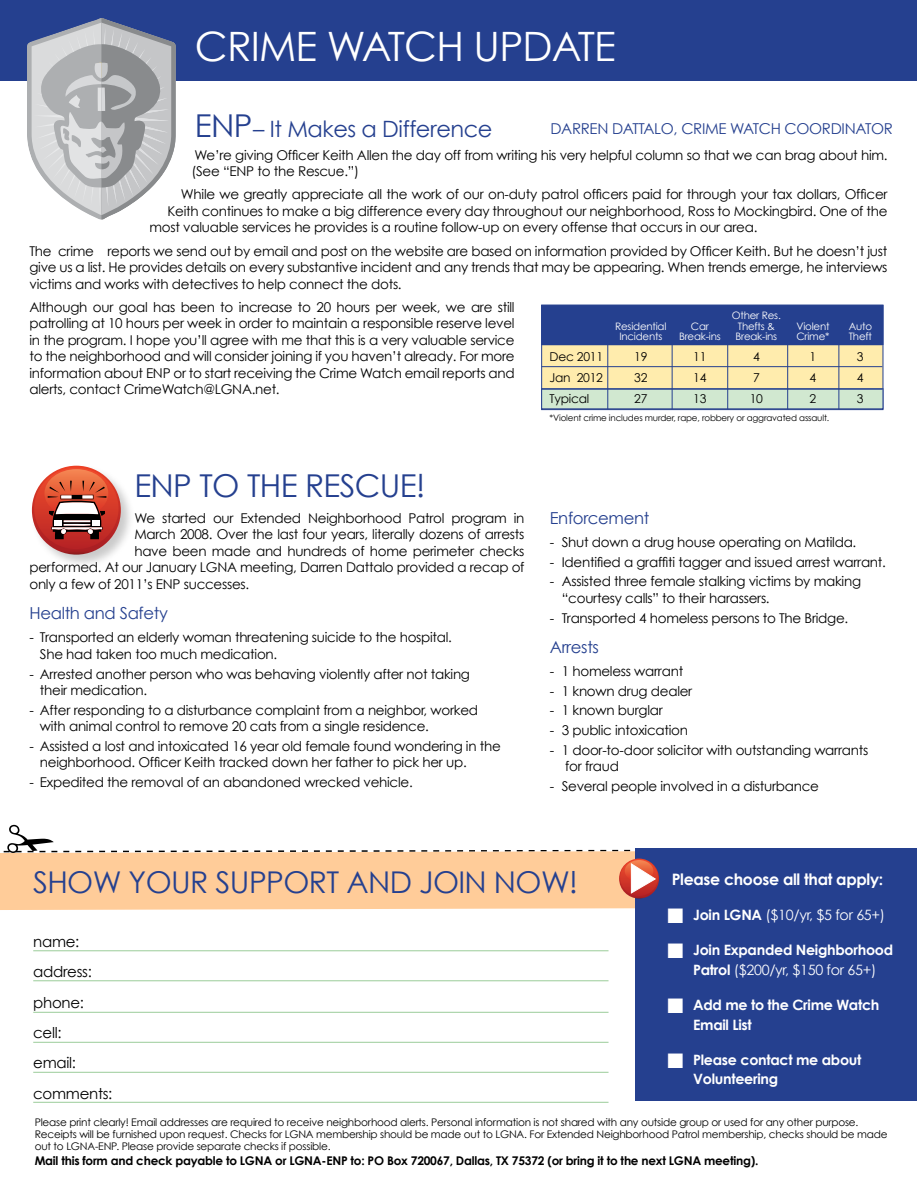
<style>
.page{position:relative;width:917px;height:1188px;background:#fff}
.page>*{position:absolute;margin:0;border:0;box-sizing:border-box;transform-origin:0 0}
.t1{font:40.5px "Century Gothic";color:#fff}
.t2{font:31.5px "Century Gothic";color:#25408f}
.t3{font:30px "Century Gothic";letter-spacing:-.02em;color:#25408f}
.t4{font:22.5px "Century Gothic";letter-spacing:-.02em;color:#25408f}
.t5{font:16.5px "Century Gothic";letter-spacing:-.02em;color:#25408f}
.t6{font:700 15.75px "Century Gothic";letter-spacing:-.02em;color:#fff}
.t7{font:15px/30.3px "Century Gothic";letter-spacing:-.02em;color:#000}
.t8{font:15px "Century Gothic";letter-spacing:-.02em;color:#25408f}
.t9{font:700 14.25px/19.5px "Century Gothic";letter-spacing:-.02em;color:#fff}
.t10{font:14.25px "Century Gothic";letter-spacing:-.02em;color:#fff}
.t11{font:13.5px/16.5px "Century Gothic";letter-spacing:-.02em;color:#000}
.t12{font:12.15px "Century Gothic";letter-spacing:-.02em;color:#000}
.t13{font:700 12px "Century Gothic";letter-spacing:-.02em;color:#000}
.t14{font:10.5px/12px "Century Gothic";letter-spacing:-.02em;color:#000}
.t15{font:10.2px "Century Gothic";letter-spacing:-.02em;color:#fff}
.t16{font:8.7px "Century Gothic";letter-spacing:-.02em;color:#000}
.s1{font-size:31.5px}
.s2{font-weight:700}
.s3{font-weight:400}
</style>
<div class="page">
<div style="left:0;top:853px;width:636px;height:57px;background:#fc9"></div>
<hr style="left:33px;top:951px;width:575px;height:1px;background:#9acc99">
<hr style="left:33px;top:981px;width:575px;height:1px;background:#9acc99">
<hr style="left:33px;top:1012px;width:575px;height:1px;background:#9acc99">
<hr style="left:33px;top:1042px;width:575px;height:1px;background:#9acc99">
<hr style="left:33px;top:1072px;width:575px;height:1px;background:#9acc99">
<hr style="left:33px;top:1102px;width:575px;height:1px;background:#9acc99">
<div style="left:636px;top:848px;width:281px;height:253px;background:#25408f"></div>
<svg style="left:619px;top:859px;width:40px;height:39px"></svg>
<svg style="left:620px;top:859px;width:38px;height:37px"></svg>
<div style="left:0;top:0;width:917px;height:81px;background:#25408f"></div>
<svg style="left:27px;top:18px;width:149px;height:202px"></svg>
<div style="left:30px;top:464px;width:105px;height:105px;background:#000;opacity:.21"></div>
<svg style="left:32px;top:466px;width:89px;height:89px"></svg>
<svg style="left:34px;top:468px;width:85px;height:81px"></svg>
<div style="left:541px;top:305px;width:342px;height:105px;background:#ffecad;border:1px solid #25408f"></div>
<div style="left:541px;top:388px;width:342px;height:21px;background:#d1e8d0;border:1px solid #25408f"></div>
<hr style="left:607px;top:306px;width:1px;height:103px;background:#25408f">
<hr style="left:672px;top:306px;width:1px;height:103px;background:#25408f">
<hr style="left:727px;top:306px;width:1px;height:103px;background:#25408f">
<hr style="left:787px;top:306px;width:1px;height:103px;background:#25408f">
<hr style="left:838px;top:306px;width:1px;height:103px;background:#25408f">
<div style="left:541px;top:305px;width:342px;height:40px;background:#25408f"></div>
<hr style="left:542px;top:366px;width:340px;height:1px;background:#25408f">
<hr style="left:542px;top:389px;width:340px;height:1px;background:#25408f">
<svg style="left:3px;top:848px;width:633px;height:5px"></svg>
<h1 class="t1" style="left:195px;top:22px;width:160px">crimewatch</h1>
<h1 class="t1" style="left:474px;top:22px;width:24px">update</h1>
<h3 class="t4" style="left:195px;top:115px;width:299px"><span class="s1">ENP</span> – It Makes a Difference</h3>
<p class="t8" style="left:550px;top:119px;width:344px">DARREN DATTALO, CRIME WATCH COORDINATOR</p>
<p class="t11" style="left:191px;top:146px;width:698px">We’re giving Officer Keith Allen the day off from writing his very helpful column so that we can brag about him. (See “ENP to the Rescue.”)</p>
<p class="t11" style="left:181px;top:186px;width:708px">While we greatly appreciate all the work of our on-duty patrol officers paid for through your tax dollars, Officer</p>
<p class="t11" style="left:167px;top:203px;width:722px">Keith continues to make a big difference every day throughout our neighborhood, Ross to Mockingbird. One of the</p>
<p class="t11" style="left:149px;top:219px;width:609px">most valuable services he provides is a routine follow-up on every offense that occurs in our area.</p>
<p class="t11" style="left:29px;top:242px;width:859px;text-align:justify">The crime reports we send out by email and post on the website are based on information provided by Officer Keith. But he doesn’t just give us a list. He provides details on every substantive incident and any trends that may be appearing. When trends emerge, he interviews victims and works with detectives to help connect the dots.</p>
<p class="t11" style="left:29px;top:299px;width:487px;text-align:justify">Although our goal has been to increase to 20 hours per week, we are still patrolling at 10 hours per week in order to maintain a responsible reserve level in the program. I hope you’ll agree with me that this is a very valuable service to the neighborhood and will consider joining if you haven’t already. For more information about ENP or to start receiving the Crime Watch email reports and alerts, contact CrimeWatch@LGNA.net.</p>
<p class="t15" style="left:732px;top:310px;width:51px">Other Res.</p>
<p class="t15" style="left:615px;top:320px;width:53px">Residential</p>
<p class="t15" style="left:691px;top:320px;width:19px">Car</p>
<p class="t15" style="left:738px;top:320px;width:39px">Thefts &amp;</p>
<p class="t15" style="left:796px;top:320px;width:35px">Violent</p>
<p class="t15" style="left:849px;top:320px;width:25px">Auto</p>
<p class="t15" style="left:619px;top:330px;width:44px">Incidents</p>
<p class="t15" style="left:679px;top:330px;width:43px">Break-ins</p>
<p class="t15" style="left:735px;top:330px;width:43px">Break-ins</p>
<p class="t15" style="left:796px;top:330px;width:35px">Crime*</p>
<p class="t15" style="left:849px;top:330px;width:25px">Theft</p>
<p class="t12" style="left:549px;top:349px;width:55px">Dec 2011</p>
<p class="t12" style="left:634px;top:349px;width:15px">19</p>
<p class="t12" style="left:693px;top:349px;width:15px">11</p>
<p class="t12" style="left:753px;top:349px;width:8px">4</p>
<p class="t12" style="left:809px;top:349px;width:8px">1</p>
<p class="t12" style="left:857px;top:349px;width:8px">3</p>
<p class="t12" style="left:549px;top:370px;width:55px">Jan 2012</p>
<p class="t12" style="left:634px;top:370px;width:15px">32</p>
<p class="t12" style="left:693px;top:370px;width:15px">14</p>
<p class="t12" style="left:753px;top:370px;width:8px">7</p>
<p class="t12" style="left:809px;top:370px;width:8px">4</p>
<p class="t12" style="left:857px;top:370px;width:8px">4</p>
<p class="t12" style="left:549px;top:391px;width:41px">Typical</p>
<p class="t12" style="left:634px;top:391px;width:15px">27</p>
<p class="t12" style="left:693px;top:391px;width:15px">13</p>
<p class="t12" style="left:750px;top:391px;width:15px">10</p>
<p class="t12" style="left:809px;top:391px;width:8px">2</p>
<p class="t12" style="left:857px;top:391px;width:8px">3</p>
<p class="t16" style="left:549px;top:413px;width:281px">*Violent crime includes murder, rape, robbery or aggravated assault.</p>
<h2 class="t2" style="left:134px;top:466px;width:130px">ENP to the</h2>
<h2 class="t2" style="left:305px;top:466px;width:38px">Rescue</h2>
<h2 class="t2" style="left:416px;top:466px;width:11px">!</h2>
<p class="t11" style="left:134px;top:510px;width:392px">We started our Extended Neighborhood Patrol program in</p>
<p class="t11" style="left:134px;top:526px;width:392px">March 2008. Over the last four years, literally dozens of arrests</p>
<p class="t11" style="left:134px;top:543px;width:392px">have been made and hundreds of home perimeter checks</p>
<p class="t11" style="left:29px;top:559px;width:497px">performed. At our January LGNA meeting, Darren Dattalo provided a recap of</p>
<p class="t11" style="left:29px;top:576px;width:221px">only a few of 2011’s ENP successes.</p>
<p class="t5" style="left:29px;top:603px;width:140px">Health and Safety</p>
<p class="t11" style="left:40px;top:629px;width:414px;text-indent:-11px">- Transported an elderly woman threatening suicide to the hospital.<br>She had taken too much medication.</p>
<p class="t11" style="left:40px;top:665px;width:432px;text-indent:-11px">- Arrested another person who was behaving violently after not taking their medication.</p>
<p class="t11" style="left:40px;top:701px;width:440px;text-indent:-11px">- After responding to a disturbance complaint from a neighbor, worked with animal control to remove 20 cats from a single residence.</p>
<p class="t11" style="left:40px;top:738px;width:462px;text-indent:-11px">- Assisted a lost and intoxicated 16 year old female found wondering in the neighborhood. Officer Keith tracked down her father to pick her up.</p>
<p class="t11" style="left:29px;top:774px;width:385px">- Expedited the removal of an abandoned wrecked vehicle.</p>
<p class="t5" style="left:550px;top:508px;width:101px">Enforcement</p>
<p class="t11" style="left:550px;top:534px;width:308px">- Shut down a drug house operating on Matilda.</p>
<p class="t11" style="left:550px;top:553px;width:338px">- Identified a graffiti tagger and issued arrest warrant.</p>
<p class="t11" style="left:562px;top:573px;width:301px;text-indent:-12px">- Assisted three female stalking victims by making “courtesy calls” to their harassers.</p>
<p class="t11" style="left:550px;top:609px;width:300px">- Transported 4 homeless persons to The Bridge.</p>
<p class="t5" style="left:550px;top:637px;width:51px">Arrests</p>
<p class="t11" style="left:550px;top:662px;width:135px">- 1 homeless warrant</p>
<p class="t11" style="left:550px;top:682px;width:144px">- 1 known drug dealer</p>
<p class="t11" style="left:550px;top:702px;width:115px">- 1 known burglar</p>
<p class="t11" style="left:550px;top:722px;width:140px">- 3 public intoxication</p>
<p class="t11" style="left:565px;top:741px;width:304px;text-indent:-15px">- 1 door-to-door solicitor with outstanding warrants for fraud</p>
<p class="t11" style="left:550px;top:778px;width:271px">- Several people involved in a disturbance</p>
<h3 class="t3" style="left:33px;top:864px;width:547px">SHOW YOUR SUPPORT AND JOIN NOW!</h3>
<p class="t7" style="left:33px;top:926px;width:81px">name: address: phone: cell:<br>email: comments:</p>
<p class="t6" style="left:672px;top:869px;width:213px">Please choose all that apply:</p>
<p class="t10" style="left:668px;top:906px;width:219px">■ <span class="s2">Join LGNA</span> ($10/yr, $5 for 65+)</p>
<p class="t9" style="left:693px;top:940px;width:201px;text-indent:-26px">■ Join Expanded Neighborhood<br>Patrol <span class="s3">($200/yr, $150 for 65+)</span></p>
<p class="t9" style="left:693px;top:995px;width:188px;text-indent:-26px">■ Add me to the Crime Watch<br>Email List</p>
<p class="t9" style="left:693px;top:1050px;width:170px;text-indent:-26px">■ Please contact me about<br>Volunteering</p>
<p class="t14" style="left:35px;top:1116px;width:854px">Please print clearly! Email addresses are required to receive neighborhood alerts. Personal information is not shared with any outside group or used for any other purpose.<br>Receipts will be furnished upon request. Checks for LGNA membership should be made out to LGNA. For Extended Neighborhood Patrol membership, checks should be made out to LGNA-ENP. Please provide separate checks if possible.</p>
<p class="t13" style="left:35px;top:1153px;width:725px">Mail this form and check payable to LGNA or LGNA-ENP to: PO Box 720067, Dallas, TX 75372 (or bring it to the next LGNA meeting).</p>
</div>
